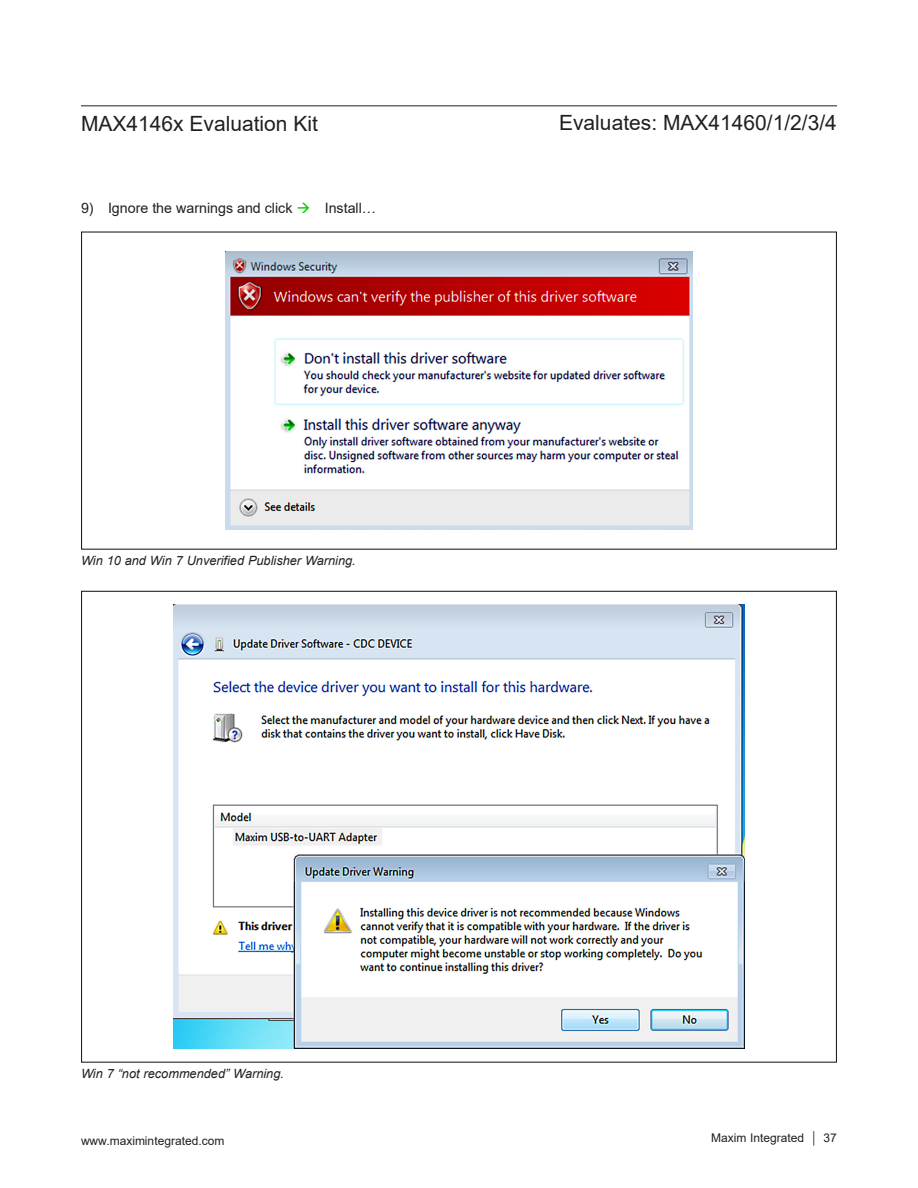
<style>
.page{position:relative;width:918px;height:1188px;background:#fff}
.page>*{position:absolute;margin:0;border:0;box-sizing:border-box;transform-origin:0 0}
.t1{font:21px "Arial";color:#231f20}
.t2{font:14.25px "Arial";color:#231f20}
.Caption_-_Figures{font:italic 12.75px "Arial";color:#231f20}
.t3{font:12px "Arial";color:#231f20}
.s1{color:#0c0}
</style>
<div class="page">
<hr style="left:81px;top:105px;width:756px;height:1px;background:#231f20">
<img style="left:226px;top:252px;width:466px;height:277px">
<img style="left:174px;top:605px;width:570px;height:444px">
<h1 class="t1" style="left:81px;top:109px;width:238px">MAX4146x Evaluation Kit</h1>
<h1 class="t1" style="left:559px;top:108px;width:279px">Evaluates: MAX41460/1/2/3/4</h1>
<p class="t2" style="left:81px;top:199px;width:297px">9) Ignore the warnings and click <span class="s1">→</span> Install…</p>
<p class="Caption_-_Figures" style="left:81px;top:552px;width:276px">Win 10 and Win 7 Unverified Publisher Warning.</p>
<p class="Caption_-_Figures" style="left:81px;top:1065px;width:205px">Win 7 “not recommended” Warning.</p>
<p class="t3" style="left:81px;top:1132px;width:145px">www.maximintegrated.com</p>
<p class="t3" style="left:711px;top:1129px;width:127px">Maxim Integrated │ 37</p>
</div>
